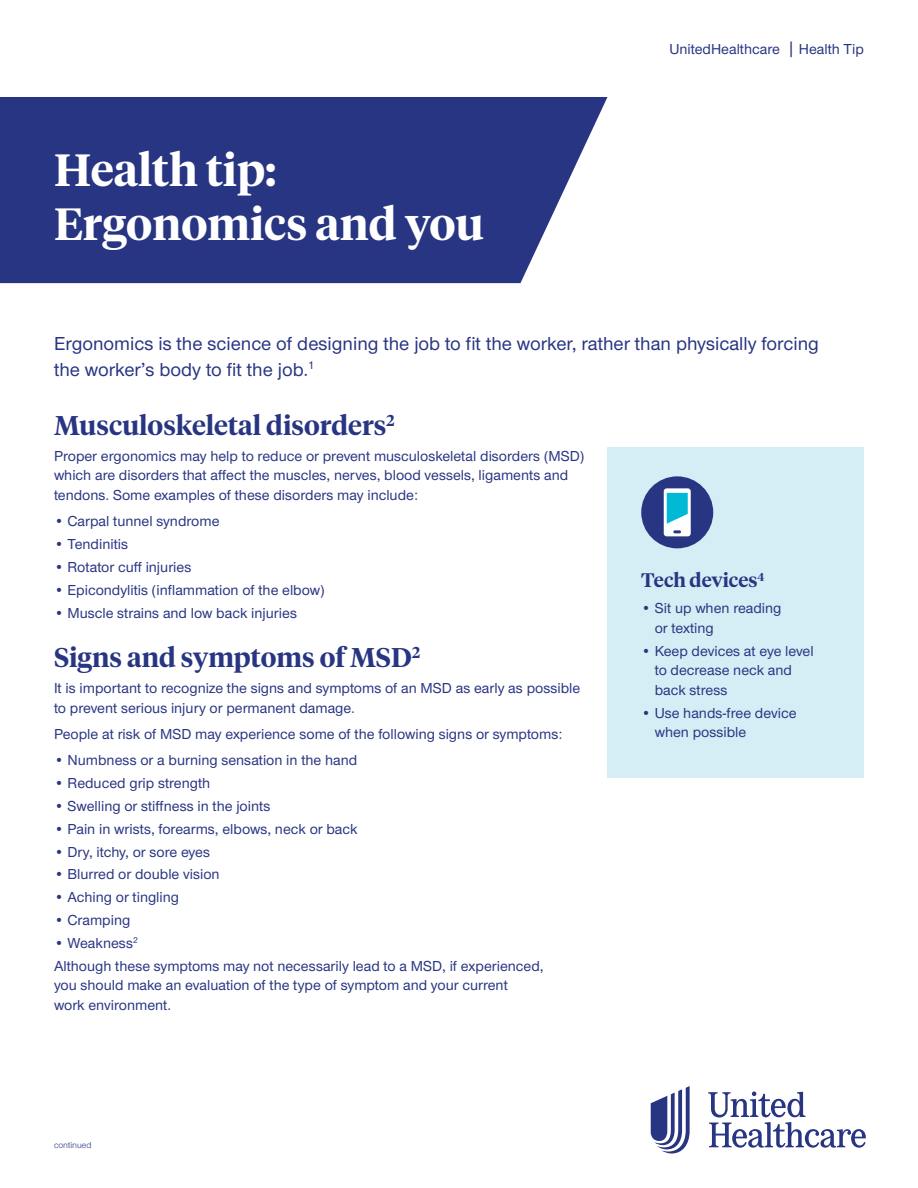
<style>
.page{position:relative;width:918px;height:1188px;background:#fff}
.page>*{position:absolute;margin:0;border:0;box-sizing:border-box;transform-origin:0 0}
.t1{font:600 45px/54px "UHC Serif Headline";color:#fff}
.t2{font:600 27px "UHC Serif Headline";color:#283582}
.t3{font:500 19.5px/25.5px "UHC Sans";color:#283582}
.t4{font:600 19.5px "UHC Serif Headline";color:#283582}
.t5{font:500 15px/19.5px "UHC Sans";color:#283582}
.t6{font:9px "UHC Sans";color:#283582}
.s1{font-size:18.75px}
</style>
<div class="page">
<div style="left:608px;top:447px;width:256px;height:331px;background:#d5eef5"></div>
<svg style="left:0;top:97px;width:608px;height:186px;background:#37438a"></svg>
<div style="left:641px;top:476px;width:72px;height:72px;background:#283582;border-radius:50%"></div>
<svg style="left:664px;top:488px;width:27px;height:48px"></svg>
<svg style="left:651px;top:1086px;width:39px;height:67px"></svg>
<svg style="left:708px;top:1091px;width:158px;height:57px"></svg>
<h1 class="t1" style="left:54px;top:141px;width:431px">Health tip:<br>Ergonomics and you</h1>
<p class="t5" style="left:669px;top:39px;width:196px">UnitedHealthcare <span class="s1">|</span> Health Tip</p>
<h3 class="t3" style="left:54px;top:330px;width:766px">Ergonomics is the science of designing the job to fit the worker, rather than physically forcing the worker’s body to fit the job.<sup>1</sup></h3>
<h2 class="t2" style="left:54px;top:406px;width:342px">Musculoskeletal disorders<sup>2</sup></h2>
<p class="t5" style="left:54px;top:445px;width:532px">Proper ergonomics may help to reduce or prevent musculoskeletal disorders (MSD) which are disorders that affect the muscles, nerves, blood vessels, ligaments and tendons. Some examples of these disorders may include:</p>
<p class="t5" style="left:54px;top:511px;width:167px">• Carpal tunnel syndrome</p>
<p class="t5" style="left:54px;top:534px;width:76px">• Tendinitis</p>
<p class="t5" style="left:54px;top:556px;width:139px">• Rotator cuff injuries</p>
<h3 class="t4" style="left:641px;top:567px;width:125px">Tech devices<sup>4</sup></h3>
<p class="t5" style="left:54px;top:579px;width:272px">• Epicondylitis (inflammation of the elbow)</p>
<p class="t5" style="left:655px;top:598px;width:128px;text-indent:-14px">• Sit up when reading or texting</p>
<p class="t5" style="left:655px;top:640px;width:160px;text-indent:-14px">• Keep devices at eye level to decrease neck and back stress</p>
<p class="t5" style="left:655px;top:702px;width:143px;text-indent:-14px">• Use hands-free device when possible</p>
<p class="t5" style="left:54px;top:602px;width:244px">• Muscle strains and low back injuries</p>
<h2 class="t2" style="left:54px;top:639px;width:368px">Signs and symptoms of MSD<sup>2</sup></h2>
<p class="t5" style="left:54px;top:678px;width:528px">It is important to recognize the signs and symptoms of an MSD as early as possible to prevent serious injury or permanent damage.</p>
<p class="t5" style="left:54px;top:723px;width:510px">People at risk of MSD may experience some of the following signs or symptoms:</p>
<p class="t5" style="left:54px;top:750px;width:305px">• Numbness or a burning sensation in the hand</p>
<p class="t5" style="left:54px;top:773px;width:158px">• Reduced grip strength</p>
<p class="t5" style="left:54px;top:795px;width:218px">• Swelling or stiffness in the joints</p>
<p class="t5" style="left:54px;top:818px;width:305px">• Pain in wrists, forearms, elbows, neck or back</p>
<p class="t5" style="left:54px;top:841px;width:158px">• Dry, itchy, or sore eyes</p>
<p class="t5" style="left:54px;top:864px;width:167px">• Blurred or double vision</p>
<p class="t5" style="left:54px;top:887px;width:127px">• Aching or tingling</p>
<p class="t5" style="left:54px;top:910px;width:78px">• Cramping</p>
<p class="t5" style="left:54px;top:931px;width:491px;line-height:23px">• Weakness<sup>2<br></sup>Although these symptoms may not necessarily lead to a MSD, if experienced,</p>
<p class="t5" style="left:54px;top:975px;width:455px">you should make an evaluation of the type of symptom and your current work environment.</p>
<p class="t6" style="left:54px;top:1139px;width:39px">continued</p>
</div>
